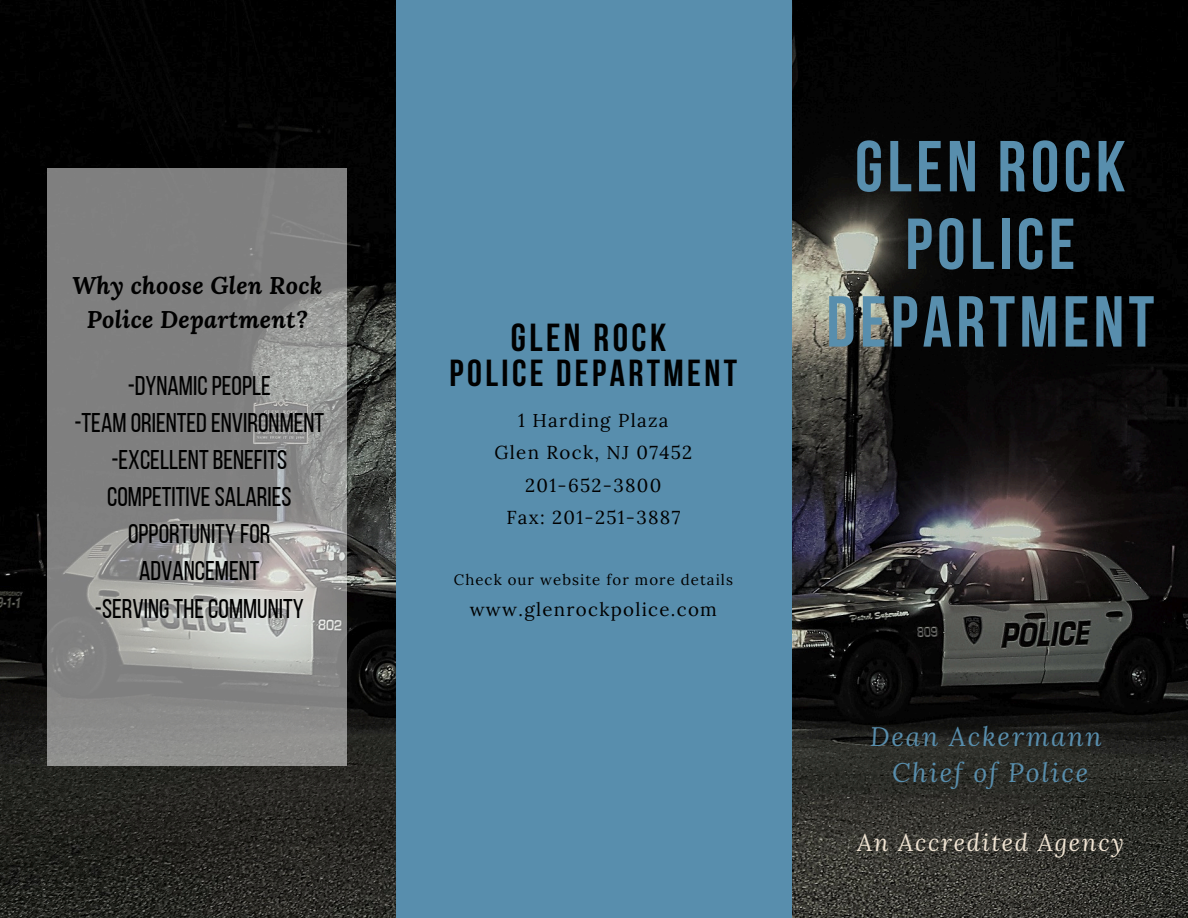
<style>
.page{position:relative;width:1188px;height:918px;background:#fff}
.page>*{position:absolute;margin:0;border:0;box-sizing:border-box;transform-origin:0 0}
.t1{font:700 72px/77.7px "Bebas Neue";letter-spacing:.06em;color:#588ead;text-align:center}
.t2{font:700 38.85px "Bebas Neue";letter-spacing:.09em;color:#000}
.t3{font:700 37.5px "Bebas Neue";letter-spacing:.09em;color:#000}
.t4{font:27px/37.2px "Bebas Neue";color:#000;text-align:center}
.t5{font:italic 26.4px/36px "Lora";letter-spacing:.07em;color:#588ead;text-align:center}
.t6{font:italic 700 24px/34.8px "Lora";letter-spacing:.01em;color:#000;text-align:center}
.t7{font:italic 24px "Lora";letter-spacing:.07em;color:#f0e4d3}
.t8{font:18.75px/32.7px "Lora";letter-spacing:.07em;color:#000;text-align:center}
.t9{font:15px "Lora";letter-spacing:.07em;color:#000}
</style>
<div class="page">
<img style="left:0;top:0;width:1188px;height:918px">
<div style="left:396px;top:0;width:396px;height:918px;background:#588ead"></div>
<svg style="left:47px;top:168px;width:300px;height:597px;background:#8d8d8c"></svg>
<h3 class="t6" style="left:72px;top:267px;width:252px">Why choose Glen Rock<br>Police Department?</h3>
<h5 class="t4" style="left:74px;top:369px;width:251px">-DYNAMICPEOPLE<br>-TEAM ORIENTEDENVIRONMENT -EXCELLENTBENEFITS<br>COMPETITIVESALARIES<br>OPPORTUNITY FOR<br>ADVANCEMENT -SERVINGTHECOMMUNITY</h5>
<h6 class="t2" style="left:511px;top:322px;width:157px">GLEN ROCK</h6>
<h6 class="t3" style="left:449px;top:358px;width:289px">POLICE DEPARTMENT</h6>
<p class="t8" style="left:494px;top:403px;width:200px">1 Harding Plaza<br>Glen Rock, NJ 07452<br>201-652-3800<br>Fax: 201-251-3887</p>
<p class="t9" style="left:454px;top:570px;width:281px">Check our website for more details</p>
<h1 class="t8" style="left:470px;top:592px;width:249px">www.glenrockpolice.com</h1>
<h4 class="t1" style="left:826px;top:135px;width:329px">GLEN ROCK<br>POLICE<br>DEPARTMENT</h4>
<h3 class="t5" style="left:870px;top:718px;width:233px">Dean Ackermann<br>Chief of Police</h3>
<h2 class="t7" style="left:857px;top:827px;width:268px">An Accredited Agency</h2>
</div>
